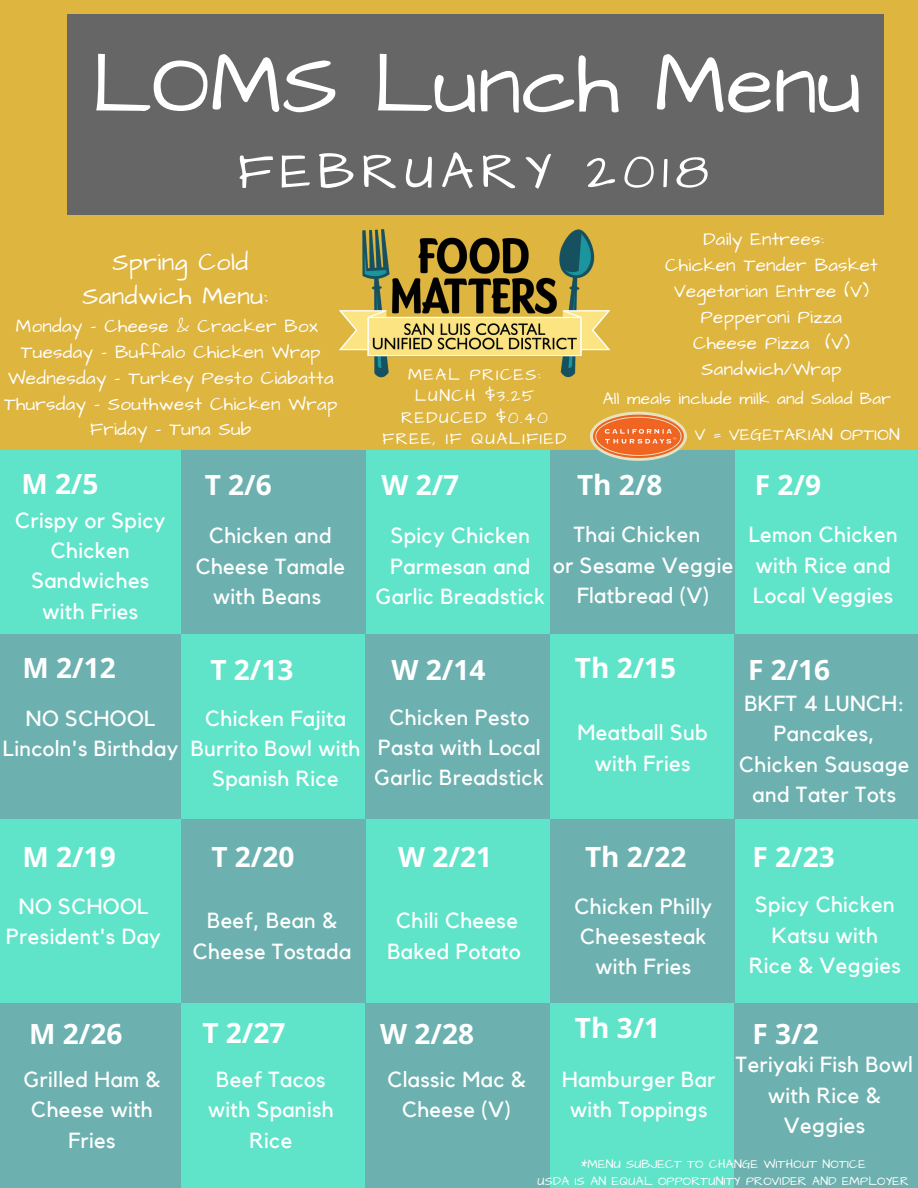
<style>
.page{position:relative;width:918px;height:1188px;background:#fff}
.page>*{position:absolute;margin:0;border:0;box-sizing:border-box;transform-origin:0 0}
.t1{font:87.15px "Architects Daughter";color:#fff}
.t2{font:51.9px "Architects Daughter";letter-spacing:.13em;color:#fff}
.t3{font:700 28.05px "Open Sans";color:#fff}
.t4{font:24.9px/33.8px "Architects Daughter";letter-spacing:.02em;color:#fff;text-align:center}
.t5{font:21.75px/30.3px "Kollektif";letter-spacing:.02em;color:#fff;text-align:center}
.t6{font:18.75px/25.8px "Architects Daughter";letter-spacing:.02em;color:#fff;text-align:center}
.t7{font:17.1px/21.3px "Architects Daughter";letter-spacing:.09em;color:#fff;text-align:center}
.t8{font:17.1px "Architects Daughter";letter-spacing:.02em;color:#fff}
.t9{font:12.45px/16.8px "Architects Daughter";letter-spacing:.02em;color:#fff;text-align:center}
</style>
<div class="page">
<div style="left:0;top:0;width:918px;height:450px;background:#deb53f"></div>
<div style="left:68px;top:15px;width:816px;height:200px;background:#666"></div>
<div style="left:0;top:450px;width:181px;height:185px;background:#60e4c9"></div>
<div style="left:366px;top:450px;width:184px;height:185px;background:#60e4c9"></div>
<div style="left:181px;top:450px;width:185px;height:185px;background:#6cb1af"></div>
<div style="left:735px;top:450px;width:183px;height:185px;background:#60e4c9"></div>
<div style="left:550px;top:450px;width:185px;height:185px;background:#6cb1af"></div>
<div style="left:0;top:635px;width:181px;height:184px;background:#6cb1af"></div>
<div style="left:181px;top:635px;width:185px;height:184px;background:#60e4c9"></div>
<div style="left:366px;top:635px;width:184px;height:184px;background:#6cb1af"></div>
<div style="left:550px;top:635px;width:185px;height:184px;background:#60e4c9"></div>
<div style="left:735px;top:635px;width:183px;height:184px;background:#6cb1af"></div>
<div style="left:0;top:819px;width:181px;height:185px;background:#60e4c9"></div>
<div style="left:366px;top:819px;width:184px;height:185px;background:#60e4c9"></div>
<div style="left:181px;top:819px;width:185px;height:185px;background:#6cb1af"></div>
<div style="left:735px;top:819px;width:183px;height:185px;background:#60e4c9"></div>
<div style="left:550px;top:819px;width:185px;height:185px;background:#6cb1af"></div>
<div style="left:0;top:1004px;width:181px;height:184px;background:#6cb1af"></div>
<div style="left:181px;top:1004px;width:185px;height:184px;background:#60e4c9"></div>
<div style="left:366px;top:1004px;width:184px;height:184px;background:#6cb1af"></div>
<div style="left:550px;top:1004px;width:185px;height:184px;background:#60e4c9"></div>
<div style="left:735px;top:1004px;width:183px;height:184px;background:#6cb1af"></div>
<img style="left:339px;top:226px;width:273px;height:156px">
<img style="left:588px;top:411px;width:100px;height:49px">
<h1 class="t1" style="left:91px;top:26px;width:771px">LOMS Lunch Menu</h1>
<h2 class="t2" style="left:238px;top:136px;width:473px">FEBRUARY 2018</h2>
<p class="t4" style="left:82px;top:246px;width:187px">Spring Cold<br>Sandwich Menu:</p>
<p class="t6" style="left:4px;top:314px;width:335px">Monday - Cheese &amp; Cracker Box<br>Tuesday - Buffalo Chicken Wrap<br>Wednesday - Turkey Pesto Ciabatta<br>Thursday - Southwest Chicken Wrap<br>Friday - Tuna Sub</p>
<p class="t7" style="left:382px;top:364px;width:186px">MEAL PRICES:<br>LUNCH $3.25<br>REDUCED $0.40<br>FREE, IF QUALIFIED</p>
<p class="t6" style="left:703px;top:227px;width:122px">Daily Entrees:</p>
<p class="t6" style="left:665px;top:253px;width:214px">Chicken Tender Basket</p>
<p class="t6" style="left:674px;top:279px;width:197px">Vegetarian Entree (V)</p>
<p class="t6" style="left:701px;top:305px;width:143px">Pepperoni Pizza</p>
<p class="t6" style="left:693px;top:330px;width:158px">Cheese Pizza (V)</p>
<p class="t6" style="left:702px;top:356px;width:141px">Sandwich/Wrap</p>
<p class="t8" style="left:603px;top:387px;width:290px">All meals include milk and Salad Bar</p>
<p class="t8" style="left:695px;top:423px;width:207px">V = VEGETARIAN OPTION</p>
<p class="t3" style="left:21px;top:464px;width:79px">M 2/5</p>
<p class="t3" style="left:205px;top:465px;width:68px">T 2/6</p>
<p class="t3" style="left:381px;top:465px;width:79px">W 2/7</p>
<p class="t3" style="left:577px;top:465px;width:87px">Th 2/8</p>
<p class="t5" style="left:15px;top:506px;width:152px">Crispy or Spicy<br>Chicken<br>Sandwiches with Fries</p>
<p class="t5" style="left:196px;top:522px;width:151px">Chicken and<br>Cheese Tamale with Beans</p>
<p class="t5" style="left:376px;top:522px;width:171px">Spicy Chicken<br>Parmesan and<br>Garlic Breadstick</p>
<p class="t5" style="left:553px;top:520px;width:182px">Thai Chicken<br>or Sesame Veggie<br>Flatbread (V)</p>
<p class="t3" style="left:755px;top:465px;width:68px">F 2/9</p>
<p class="t5" style="left:749px;top:520px;width:151px;text-align:left">Lemon Chicken with Rice and<br>Local Veggies</p>
<p class="t3" style="left:22px;top:648px;width:95px">M 2/12</p>
<p class="t3" style="left:210px;top:650px;width:84px">T 2/13</p>
<p class="t3" style="left:391px;top:650px;width:95px">W 2/14</p>
<p class="t3" style="left:575px;top:648px;width:103px">Th 2/15</p>
<p class="t3" style="left:748px;top:650px;width:84px">F 2/16</p>
<p class="t5" style="left:3px;top:704px;width:177px">NO SCHOOL<br>Lincoln's Birthday</p>
<p class="t5" style="left:191px;top:704px;width:171px">Chicken Fajita<br>Burrito Bowl with<br>Spanish Rice</p>
<p class="t5" style="left:375px;top:703px;width:171px">Chicken Pesto<br>Pasta with Local<br>Garlic Breadstick</p>
<p class="t5" style="left:578px;top:718px;width:132px">Meatball Sub with Fries</p>
<p class="t5" style="left:739px;top:689px;width:172px">BKFT 4 LUNCH:<br>Pancakes,<br>Chicken Sausage and Tater Tots</p>
<p class="t3" style="left:22px;top:837px;width:95px">M 2/19</p>
<p class="t3" style="left:211px;top:837px;width:84px">T 2/20</p>
<p class="t3" style="left:398px;top:837px;width:95px">W 2/21</p>
<p class="t3" style="left:585px;top:837px;width:103px">Th 2/22</p>
<p class="t3" style="left:753px;top:837px;width:84px">F 2/23</p>
<p class="t5" style="left:6px;top:892px;width:156px">NO SCHOOL<br>President's Day</p>
<p class="t5" style="left:574px;top:892px;width:139px">Chicken Philly<br>Cheesesteak with Fries</p>
<p class="t5" style="left:749px;top:891px;width:153px">Spicy Chicken<br>Katsu with<br>Rice &amp; Veggies</p>
<p class="t5" style="left:193px;top:906px;width:160px">Beef, Bean &amp;<br>Cheese Tostada</p>
<p class="t5" style="left:387px;top:906px;width:135px">Chili Cheese<br>Baked Potato</p>
<p class="t3" style="left:29px;top:1014px;width:95px">M 2/26</p>
<p class="t3" style="left:202px;top:1013px;width:84px">T 2/27</p>
<p class="t3" style="left:380px;top:1014px;width:95px">W 2/28</p>
<p class="t5" style="left:24px;top:1065px;width:138px">Grilled Ham &amp;<br>Cheese with<br>Fries</p>
<p class="t5" style="left:208px;top:1065px;width:127px">Beef Tacos with Spanish<br>Rice</p>
<p class="t5" style="left:388px;top:1065px;width:140px">Classic Mac &amp;<br>Cheese (V)</p>
<p class="t3" style="left:575px;top:1008px;width:87px">Th 3/1</p>
<p class="t3" style="left:753px;top:1014px;width:68px">F 3/2</p>
<p class="t5" style="left:562px;top:1065px;width:155px">Hamburger Bar with Toppings</p>
<p class="t5" style="left:736px;top:1050px;width:179px">Teriyaki Fish Bowl with Rice &amp;<br>Veggies</p>
<p class="t9" style="left:538px;top:1156px;width:373px">*MENU SUBJECT TO CHANGE WITHOUT NOTICE<br>USDA IS AN EQUAL OPPORTUNITY PROVIDER AND EMPLOYER</p>
</div>
